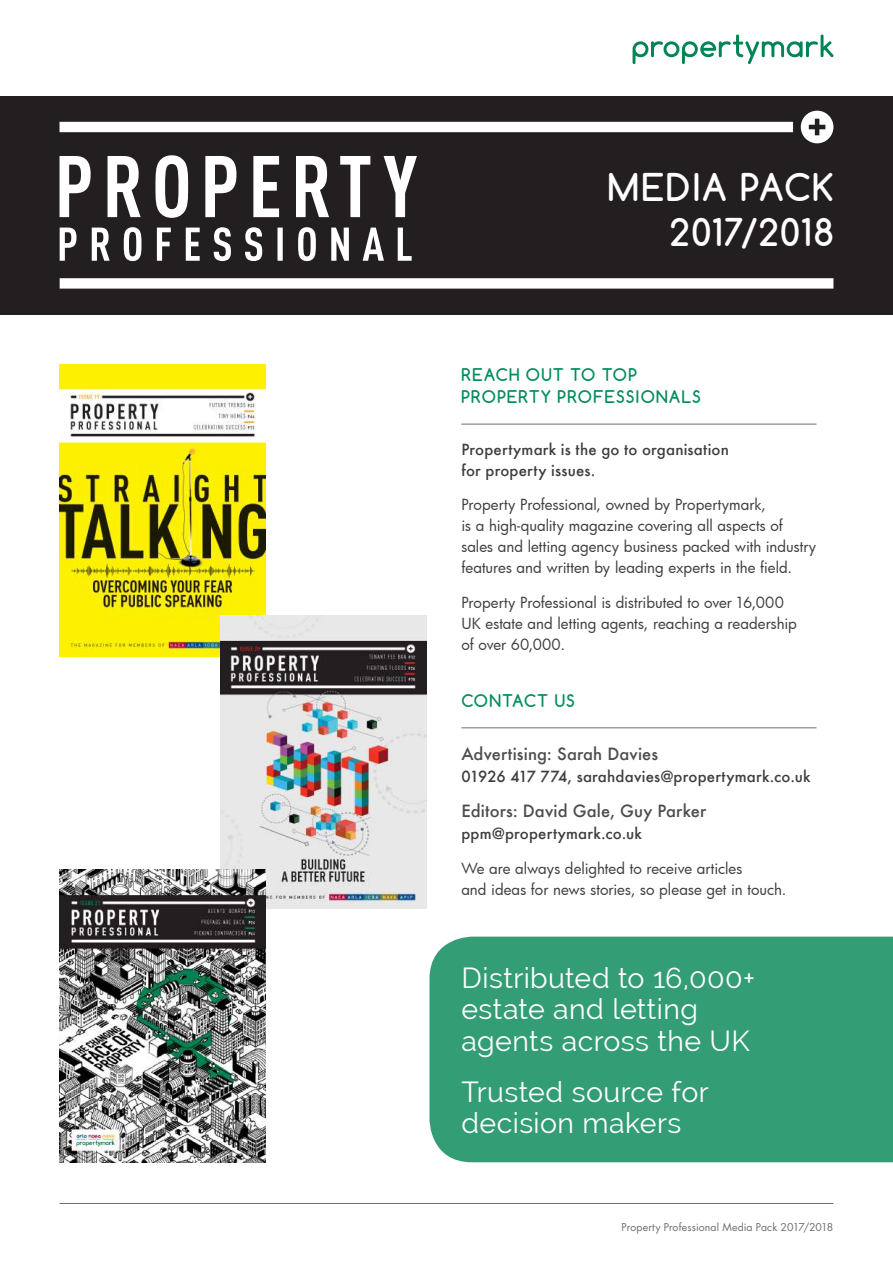
<style>
.page{position:relative;width:893px;height:1263px;background:#fff}
.page>*{position:absolute;margin:0;border:0;box-sizing:border-box;transform-origin:0 0}
.t1{font:700 36px/45px "Comfortaa";letter-spacing:.05em;color:#fff;text-align:right}
.t2{font:28.5px/31.5px "Raleway";letter-spacing:.015em;color:#fff}
.t3{font:500 16.5px "Futura";letter-spacing:.01em;color:#4b4c4d}
.t4{font:700 16.5px/22.5px "Comfortaa";letter-spacing:.07em;color:#058c60}
.t5{font:15px/21px "Futura";color:#3e3e3f}
.t6{font:500 15px/21px "Futura";letter-spacing:.015em;color:#3e3e3f}
.t7{font:10.5px "Futura Std";letter-spacing:.01em;color:#6c6d70}
</style>
<div class="page">
<div style="left:429px;top:936px;width:464px;height:226px;background:#339d75"></div>
<div style="left:0;top:96px;width:893px;height:219px;background:#231f20"></div>
<img style="left:60px;top:364px;width:206px;height:293px">
<img style="left:220px;top:615px;width:206px;height:293px">
<img style="left:60px;top:869px;width:206px;height:293px">
<hr style="left:60px;top:1203px;width:773px;height:1px;background:#6c6d70">
<svg style="left:633px;top:35px;width:200px;height:29px"></svg>
<hr style="left:461px;top:424px;width:355px;height:1px;background:#6c6d70">
<hr style="left:461px;top:727px;width:355px;height:1px;background:#6c6d70">
<svg style="left:60px;top:227px;width:352px;height:34px"></svg>
<svg style="left:60px;top:155px;width:357px;height:63px"></svg>
<div style="left:60px;top:278px;width:773px;height:11px;background:#fff"></div>
<div style="left:60px;top:122px;width:733px;height:10px;background:#fff"></div>
<svg style="left:801px;top:111px;width:32px;height:32px"></svg>
<h1 class="t1" style="left:608px;top:164px;width:227px">MEDIA PACK<br>2017/2018</h1>
<p class="t4" style="left:461px;top:363px;width:241px">REACH OUT TO TOP<br>PROPERTY PROFESSIONALS</p>
<p class="t6" style="left:461px;top:439px;width:269px">Propertymark is the go to organisation for property issues.</p>
<p class="t5" style="left:461px;top:494px;width:356px">Property Professional, owned by Propertymark,<br>is a high-quality magazine covering all aspects of sales and letting agency business packed with industry features and written by leading experts in the field.</p>
<p class="t5" style="left:461px;top:592px;width:337px">Property Professional is distributed to over 16,000<br>UK estate and letting agents, reaching a readership of over 60,000.</p>
<p class="t4" style="left:461px;top:689px;width:115px">CONTACT US</p>
<p class="t3" style="left:461px;top:742px;width:198px">Advertising: Sarah Davies</p>
<p class="t6" style="left:461px;top:766px;width:351px">01926 417 774, sarahdavies@propertymark.co.uk</p>
<p class="t3" style="left:461px;top:799px;width:246px">Editors: David Gale, Guy Parker</p>
<p class="t6" style="left:461px;top:823px;width:182px">ppm@propertymark.co.uk</p>
<p class="t5" style="left:461px;top:858px;width:326px">We are always delighted to receive articles<br>and ideas for news stories, so please get in touch.</p>
<h2 class="t2" style="left:461px;top:962px;width:295px">Distributed to 16,000+ estate and letting agents across the UK</h2>
<h2 class="t2" style="left:461px;top:1076px;width:249px">Trusted source for decision makers</h2>
<p class="t7" style="left:622px;top:1220px;width:213px">Property Professional Media Pack 2017/2018</p>
</div>
